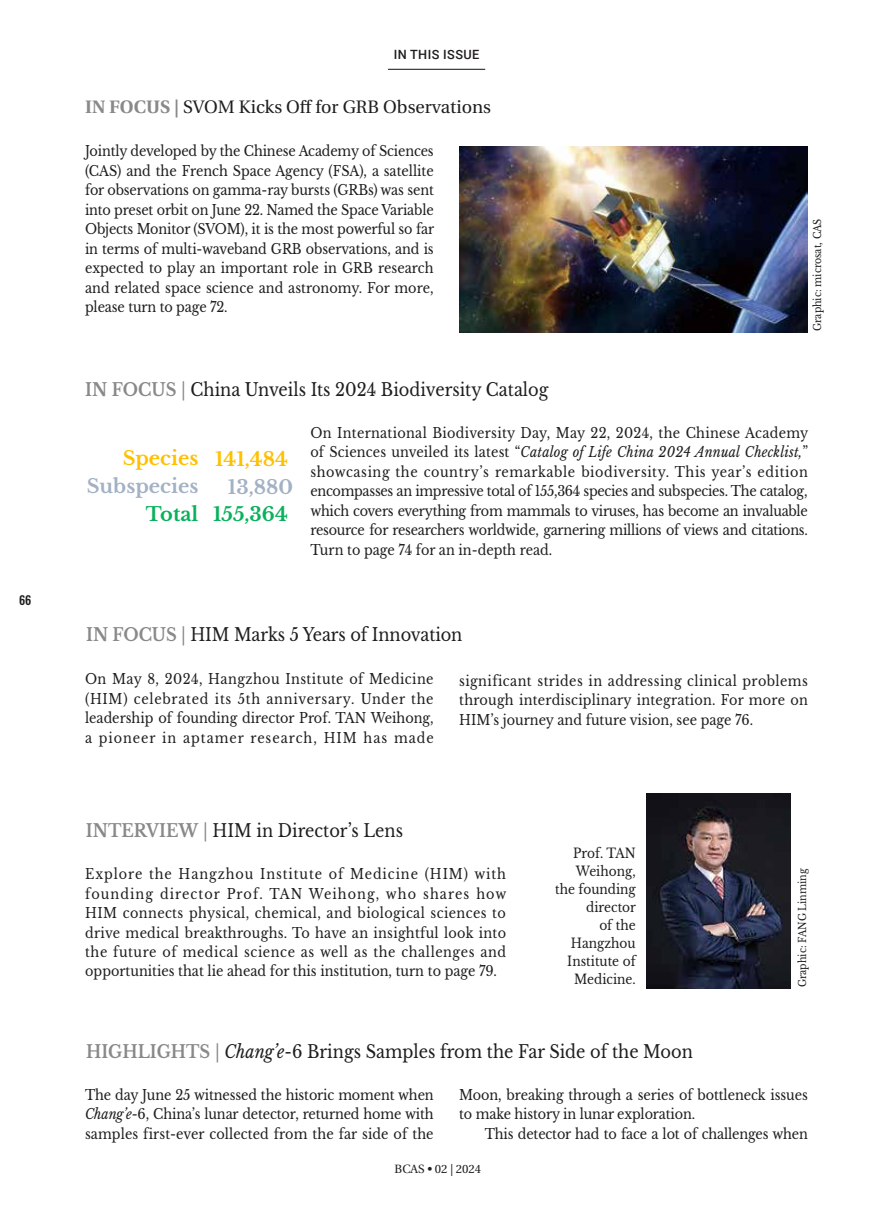
<style>
.page{position:relative;width:893px;height:1212px;background:#fff}
.page>*{position:absolute;margin:0;border:0;box-sizing:border-box;transform-origin:0 0}
.t1{font:700 19.35px "Libre Baskerville";color:#a2b1c4}
.t2{font:700 19.35px "Libre Baskerville";color:#ffc000}
.t3{font:700 19.35px "Libre Baskerville";color:#09b15c}
.t4{font:18px "Libre Baskerville";color:#1f1e1d;scale:.9 1}
.t5{font:18px "Linguistics Pro";color:#1f1e1d}
.t6{font:14.25px/19.5px "Libre Baskerville";color:#1f1e1d;text-align:justify;scale:.9 1}
.t7{font:13.5px/18px "Libre Baskerville";color:#1f1e1d;text-align:right;scale:.9 1}
.t8{font:500 12.75px "Roboto";letter-spacing:.035em;color:#1f1e1d}
.t9{font:12px "Linguistics Pro";color:#1f1e1d}
.t10{font:500 12px "Oswald";color:#1f1e1d}
.t11{font:10.5px "Libre Baskerville";color:#1f1e1d;scale:.9 1}
.s1{font-weight:700;color:#898989}
.s2{color:#898989}
.s3{font-style:italic}
</style>
<div class="page">
<hr style="left:388px;top:69px;width:97px;height:1px;background:#000">
<img style="left:459px;top:147px;width:348px;height:186px">
<img style="left:646px;top:793px;width:144px;height:196px">
<p class="t10" style="left:19px;top:592px;width:14px">66</p>
<p class="t8" style="left:394px;top:46px;width:87px">IN THIS ISSUE</p>
<p class="t5" style="left:85px;top:93px;width:407px"><span class="s1">IN FOCUS |</span> SVOM Kicks Off for GRB Observations</p>
<p class="t6" style="left:85px;top:141px;width:389px">Jointly developed by the Chinese Academy of Sciences (CAS) and the French Space Agency (FSA), a satellite for observations on gamma-ray bursts (GRBs) was sent into preset orbit on June 22. Named the Space Variable Objects Monitor (SVOM), it is the most powerful so far in terms of multi-waveband GRB observations, and is expected to play an important role in GRB research and related space science and astronomy. For more, please turn to page 72.</p>
<p class="t4" style="left:85px;top:378px;width:516px"><span class="s1">IN FOCUS</span> <span class="s2">|</span> China Unveils Its 2024 Biodiversity Catalog</p>
<p class="t11" style="left:811px;top:331px;width:127px;rotate:-90deg">Graphic: microsat, CAS</p>
<h1 class="t2" style="left:123px;top:446px;width:167px">Species 141,484</h1>
<h1 class="t1" style="left:87px;top:474px;width:113px">Subspecies</h1>
<h1 class="t3" style="left:146px;top:502px;width:54px">Total</h1>
<h1 class="t1" style="left:228px;top:476px;width:67px">13,880</h1>
<h1 class="t3" style="left:213px;top:502px;width:76px">155,364</h1>
<p class="t6" style="left:310px;top:423px;width:555px">On International Biodiversity Day, May 22, 2024, the Chinese Academy of Sciences unveiled its latest “<span class="s3">Catalog of Life China 2024 Annual Checklist,</span>” showcasing the country’s remarkable biodiversity. This year’s edition encompasses an impressive total of 155,364 species and subspecies. The catalog, which covers everything from mammals to viruses, has become an invaluable resource for researchers worldwide, garnering millions of views and citations.<br>Turn to page 74 for an in-depth read.</p>
<p class="t4" style="left:86px;top:624px;width:419px"><span class="s1">IN FOCUS</span> <span class="s2">|</span> HIM Marks 5 Years of Innovation</p>
<p class="t6" style="left:85px;top:669px;width:389px">On May 8, 2024, Hangzhou Institute of Medicine (HIM) celebrated its 5th anniversary. Under the leadership of founding director Prof. TAN Weihong, a pioneer in aptamer research, HIM has made</p>
<p class="t6" style="left:459px;top:671px;width:389px">significant strides in addressing clinical problems through interdisciplinary integration. For more on HIM’s journey and future vision, see page 76.</p>
<p class="t4" style="left:86px;top:819px;width:354px"><span class="s1">INTERVIEW</span> <span class="s2">|</span> HIM in Director’s Lens</p>
<p class="t6" style="left:85px;top:864px;width:469px">Explore the Hangzhou Institute of Medicine (HIM) with founding director Prof. TAN Weihong, who shares how HIM connects physical, chemical, and biological sciences to drive medical breakthroughs. To have an insightful look into the future of medical science as well as the challenges and opportunities that lie ahead for this institution, turn to page 79.</p>
<p class="t7" style="left:555px;top:844px;width:91px">Prof. TAN<br>Weihong, the founding director<br>of the<br>Hangzhou<br>Institute of<br>Medicine.</p>
<p class="t4" style="left:86px;top:1040px;width:676px"><span class="s1">HIGHLIGHTS</span> <span class="s2">|</span> <span class="s3">Chang’e</span>-6 Brings Samples from the Far Side of the Moon</p>
<p class="t11" style="left:796px;top:987px;width:134px;rotate:-90deg">Graphic: FANG Linming</p>
<p class="t6" style="left:85px;top:1085px;width:389px">The day June 25 witnessed the historic moment when <span class="s3">Chang’e</span>-6, China’s lunar detector, returned home with samples first-ever collected from the far side of the</p>
<p class="t6" style="left:459px;top:1085px;width:389px">Moon, breaking through a series of bottleneck issues to make history in lunar exploration.</p>
<p class="t6" style="left:485px;top:1124px;width:361px">This detector had to face a lot of challenges when</p>
<p class="t9" style="left:395px;top:1159px;width:88px">BCAS • 02 | 2024</p>
</div>
